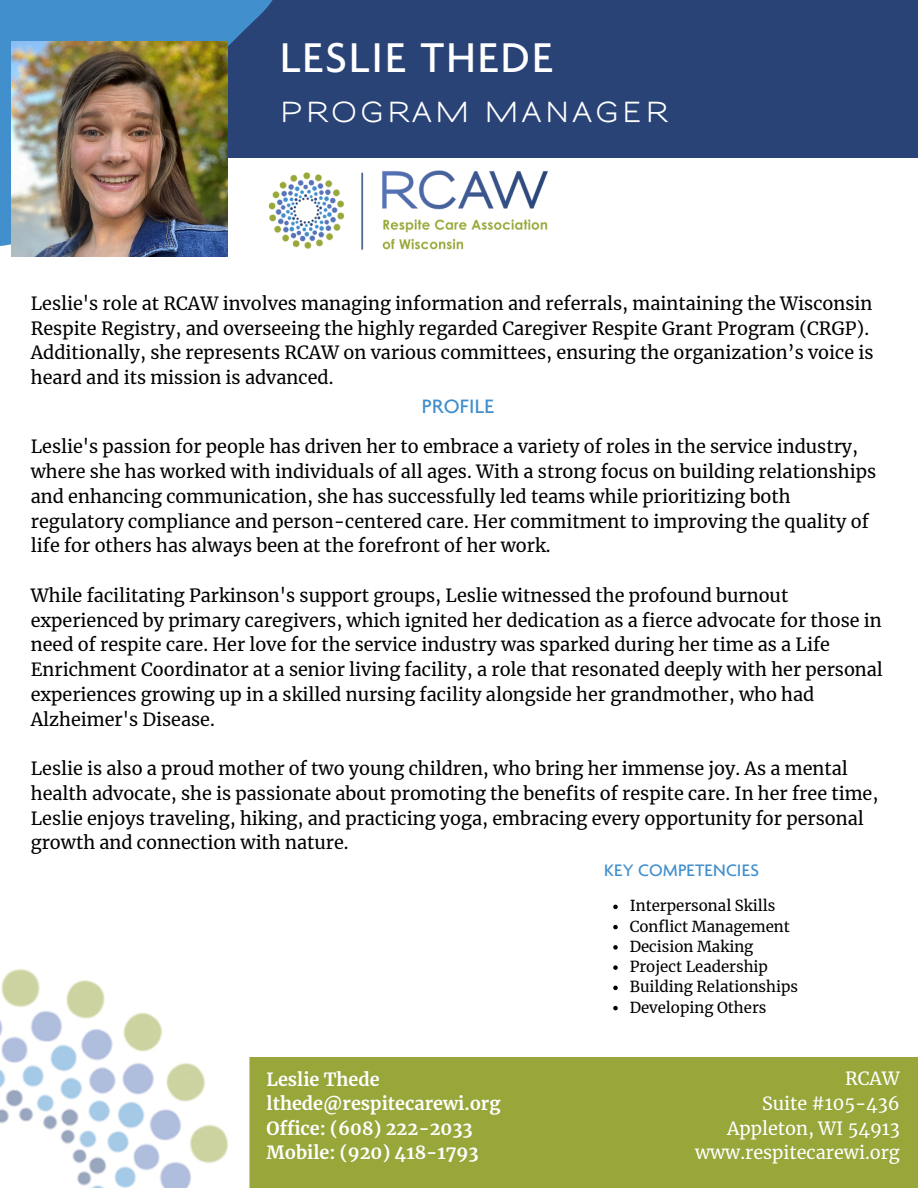
<style>
.page{position:relative;width:918px;height:1188px;background:#fff}
.page>*{position:absolute;margin:0;border:0;box-sizing:border-box;transform-origin:0 0}
.t1{font:500 45px "Agenda";letter-spacing:.05em;color:#fff}
.t2{font:700 26.85px "Sansumi";letter-spacing:.145em;color:#fff}
.t3{font:500 21px "Agenda";letter-spacing:.01em;color:#418fcd}
.t4{font:18px/24.8px "Merriweather";color:#000}
.t5{font:700 18px/24px "Merriweather";color:#fff}
.t6{font:18px/24.8px "Merriweather";color:#fff;text-align:right}
.t7{font:500 18px "Agenda";letter-spacing:.01em;color:#418fcd}
.t8{font:15px "Merriweather";color:#000}
</style>
<div class="page">
<div style="left:74px;top:0;width:844px;height:158px;background:#294376"></div>
<div style="left:249px;top:1058px;width:669px;height:130px;background:#98a63a"></div>
<svg style="left:0;top:0;width:273px;height:257px;fill:#418fcd"></svg>
<img style="left:267px;top:165px;width:281px;height:92px">
<img style="left:0;top:969px;width:228px;height:219px">
<img style="left:11px;top:42px;width:216px;height:214px">
<svg style="left:613px;top:905px;width:5px;height:4px"></svg>
<svg style="left:613px;top:925px;width:5px;height:4px"></svg>
<svg style="left:613px;top:945px;width:5px;height:5px"></svg>
<svg style="left:613px;top:965px;width:5px;height:5px"></svg>
<svg style="left:613px;top:986px;width:5px;height:4px"></svg>
<svg style="left:613px;top:1006px;width:5px;height:4px"></svg>
<p class="t1" style="left:280px;top:40px;width:274px">LESLIE THEDE</p>
<p class="t2" style="left:280px;top:97px;width:388px">PROGRAM MANAGER</p>
<p class="t4" style="left:31px;top:291px;width:844px">Leslie's role at RCAW involves managing information and referrals, maintaining the Wisconsin Respite Registry, and overseeing the highly regarded Caregiver Respite Grant Program (CRGP).<br>Additionally, she represents RCAW on various committees, ensuring the organization’s voice is heard and its mission is advanced.</p>
<h6 class="t3" style="left:422px;top:398px;width:74px">PROFILE</h6>
<h1 class="t4" style="left:31px;top:435px;width:847px">Leslie's passion for people has driven her to embrace a variety of roles in the service industry, where she has worked with individuals of all ages. With a strong focus on building relationships and enhancing communication, she has successfully led teams while prioritizing both regulatory compliance and person-centered care. Her commitment to improving the quality of life for others has always been at the forefront of her work.</h1>
<h2 class="t4" style="left:31px;top:583px;width:854px">While facilitating Parkinson's support groups, Leslie witnessed the profound burnout experienced by primary caregivers, which ignited her dedication as a fierce advocate for those in need of respite care. Her love for the service industry was sparked during her time as a Life Enrichment Coordinator at a senior living facility, a role that resonated deeply with her personal experiences growing up in a skilled nursing facility alongside her grandmother, who had Alzheimer's Disease.</h2>
<p class="t4" style="left:31px;top:756px;width:849px">Leslie is also a proud mother of two young children, who bring her immense joy. As a mental health advocate, she is passionate about promoting the benefits of respite care. In her free time, Leslie enjoys traveling, hiking, and practicing yoga, embracing every opportunity for personal growth and connection with nature.</p>
<p class="t7" style="left:604px;top:863px;width:156px">KEY COMPETENCIES</p>
<h3 class="t8" style="left:630px;top:897px;width:147px">Interpersonal Skills</h3>
<h6 class="t8" style="left:630px;top:917px;width:162px">Conflict Management</h6>
<h6 class="t8" style="left:630px;top:937px;width:125px">Decision Making</h6>
<h6 class="t8" style="left:630px;top:957px;width:140px">Project Leadership</h6>
<p class="t8" style="left:630px;top:978px;width:170px">Building Relationships</p>
<h4 class="t8" style="left:630px;top:998px;width:138px">Developing Others</h4>
<p class="t5" style="left:267px;top:1068px;width:236px">Leslie Thede lthede@respitecarewi.org<br>Office: (608) 222-2033<br>Mobile: (920) 418-1793</p>
<p class="t6" style="left:695px;top:1067px;width:206px">RCAW<br>Suite #105-436<br>Appleton, WI 54913 www.respitecarewi.org</p>
</div>
